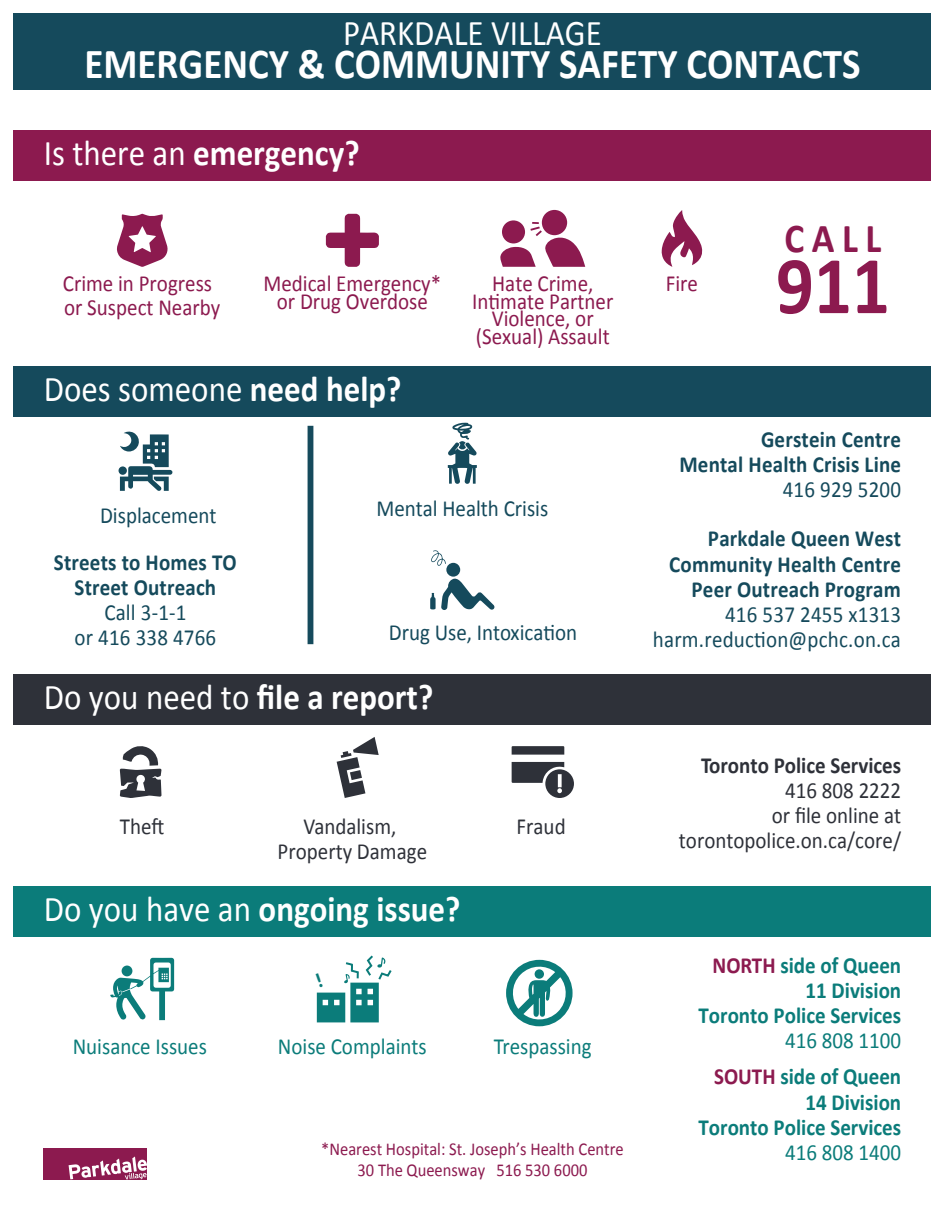
<style>
.page{position:relative;width:945px;height:1215px;background:#fff}
.page>*{position:absolute;margin:0;border:0;box-sizing:border-box;transform-origin:0 0}
.t1{font:700 82.5px "Calibri";color:#8c1a4f;scale:.91 1}
.t2{font:700 42.9px "Calibri";color:#fff;scale:.91 1}
.t3{font:700 41.25px "Calibri";color:#8c1a4f;scale:.91 1}
.t4{font:700 36.3px "Calibri";color:#fff;scale:.91 1}
.t5{font:36.3px "Calibri";color:#fff;scale:.91 1}
.t6{font:700 23.1px/25.2px "Calibri";letter-spacing:.01em;color:#154a5c;text-align:right;scale:.91 1}
.t7{font:23.1px/25.2px "Calibri";letter-spacing:.01em;color:#154a5c;text-align:center;scale:.91 1}
.t8{font:23.1px/17.5px "Calibri";color:#8c1a4f;text-align:center;scale:.91 1}
.t9{font:700 23.1px/25.2px "Calibri";color:#0b7c7a;text-align:right;scale:.91 1}
.t10{font:23.1px/25.2px "Calibri";color:#2e3139;text-align:right;scale:.91 1}
.t11{font:23.1px "Calibri";color:#0b7c7a;scale:.91 1}
.t12{font:700 23.1px "Calibri";color:#2e3139;scale:.91 1}
.t13{font:18.15px/21.5px "Calibri";color:#8c1a4f;text-align:center;scale:.91 1}
.s1{font-weight:400}
.s2{font-weight:700}
.s3{color:#8c1a4f}
</style>
<div class="page">
<div style="left:14px;top:14px;width:918px;height:76px;background:#154a5c"></div>
<div style="left:14px;top:886px;width:918px;height:50px;background:#0b7c7a"></div>
<div style="left:14px;top:130px;width:918px;height:50px;background:#8c1a4f"></div>
<div style="left:14px;top:675px;width:918px;height:50px;background:#2e3139"></div>
<svg style="left:110px;top:958px;width:64px;height:62px"></svg>
<div style="left:122px;top:966px;width:10px;height:10px;background:#0b7c7a;border-radius:50%"></div>
<svg style="left:506px;top:960px;width:67px;height:66px"></svg>
<div style="left:535px;top:969px;width:9px;height:10px;background:#0b7c7a;border-radius:50%"></div>
<svg style="left:326px;top:214px;width:53px;height:53px"></svg>
<svg style="left:117px;top:214px;width:51px;height:53px"></svg>
<svg style="left:662px;top:210px;width:41px;height:57px"></svg>
<div style="left:542px;top:210px;width:25px;height:25px;background:#8c1a4f;border-radius:50%"></div>
<svg style="left:502px;top:220px;width:23px;height:23px"></svg>
<svg style="left:500px;top:222px;width:85px;height:45px"></svg>
<svg style="left:337px;top:737px;width:42px;height:61px"></svg>
<svg style="left:120px;top:746px;width:42px;height:52px"></svg>
<svg style="left:512px;top:746px;width:52px;height:9px"></svg>
<svg style="left:512px;top:762px;width:62px;height:36px"></svg>
<div style="left:446px;top:563px;width:14px;height:14px;background:#154a5c;border-radius:50%"></div>
<svg style="left:430px;top:579px;width:65px;height:31px"></svg>
<svg style="left:431px;top:550px;width:15px;height:16px"></svg>
<svg style="left:448px;top:422px;width:29px;height:62px"></svg>
<svg style="left:120px;top:431px;width:53px;height:60px"></svg>
<div style="left:14px;top:366px;width:918px;height:50px;background:#154a5c"></div>
<div style="left:308px;top:426px;width:5px;height:218px;background:#154a5c"></div>
<div style="left:44px;top:1148px;width:103px;height:32px;background:#8c1a4f"></div>
<svg style="left:69px;top:1157px;width:78px;height:23px"></svg>
<svg style="left:316px;top:956px;width:76px;height:66px"></svg>
<h3 class="t5" style="left:343px;top:11px;width:286px">PARKDALE VILLAGE</h3>
<h2 class="t2" style="left:84px;top:37px;width:855px">EMERGENCY &amp; COMMUNITY SAFETY CONTACTS</h2>
<h3 class="t4" style="left:44px;top:130px;width:349px"><span class="s1">Is there an</span> emergency?</h3>
<p class="t8" style="left:264px;top:274px;width:197px">Medical Emergency* or Drug Overdose</p>
<p class="t8" style="left:63px;top:271px;width:174px;line-height:24px;text-align:left">Crime in Progress or Suspect Nearby</p>
<p class="t8" style="left:492px;top:274px;width:113px">Hate Crime,</p>
<p class="t8" style="left:666px;top:274px;width:37px">Fire</p>
<p class="t8" style="left:472px;top:291px;width:157px">Intimate Partner<br>Violence, or (Sexual) Assault</p>
<h3 class="t5" style="left:44px;top:366px;width:395px">Does someone <span class="s2">need help?</span></h3>
<h3 class="t3" style="left:784px;top:212px;width:108px">CALL</h3>
<h1 class="t1" style="left:776px;top:235px;width:127px">911</h1>
<p class="t7" style="left:100px;top:502px;width:129px">Displacement</p>
<p class="t6" style="left:54px;top:548px;width:202px;text-align:center">Streets to Homes TO<br>Street Outreach</p>
<p class="t7" style="left:75px;top:599px;width:157px">Call 3-1-1<br>or 416 338 4766</p>
<p class="t7" style="left:376px;top:495px;width:190px">Mental Health Crisis</p>
<p class="t7" style="left:389px;top:619px;width:209px">Drug Use, Intoxication</p>
<h3 class="t4" style="left:44px;top:675px;width:430px"><span class="s1">Do you need to</span> file a report?</h3>
<p class="t10" style="left:120px;top:812px;width:51px">Theft</p>
<p class="t10" style="left:517px;top:812px;width:55px">Fraud</p>
<p class="t10" style="left:278px;top:812px;width:166px;text-align:center">Vandalism,<br>Property Damage</p>
<h3 class="t4" style="left:44px;top:886px;width:459px"><span class="s1">Do you have an</span> ongoing issue?</h3>
<p class="t6" style="left:679px;top:426px;width:245px">Gerstein Centre<br>Mental Health Crisis Line</p>
<p class="t7" style="left:783px;top:476px;width:131px">416 929 5200</p>
<p class="t6" style="left:669px;top:525px;width:256px">Parkdale Queen West<br>Community Health Centre<br>Peer Outreach Program</p>
<p class="t7" style="left:653px;top:601px;width:274px;text-align:right">416 537 2455 x1313 harm.reduction@pchc.on.ca</p>
<p class="t12" style="left:701px;top:751px;width:221px">Toronto Police Services</p>
<p class="t10" style="left:679px;top:777px;width:246px">416 808 2222<br>or file online at torontopolice.on.ca/core/</p>
<p class="t9" style="left:699px;top:951px;width:224px"><span class="s3">NORTH</span> side of Queen<br>11 Division<br>Toronto Police Services</p>
<p class="t11" style="left:73px;top:1032px;width:149px">Nuisance Issues</p>
<p class="t11" style="left:785px;top:1026px;width:129px">416 808 1100</p>
<p class="t11" style="left:278px;top:1032px;width:165px">Noise Complaints</p>
<p class="t11" style="left:494px;top:1032px;width:109px">Trespassing</p>
<p class="t13" style="left:321px;top:1137px;width:334px">*Nearest Hospital: St. Joseph’s Health Centre<br>30 The Queensway 516 530 6000</p>
<p class="t9" style="left:699px;top:1063px;width:224px"><span class="s3">SOUTH</span> side of Queen<br>14 Division<br>Toronto Police Services</p>
<p class="t11" style="left:785px;top:1138px;width:129px">416 808 1400</p>
</div>
